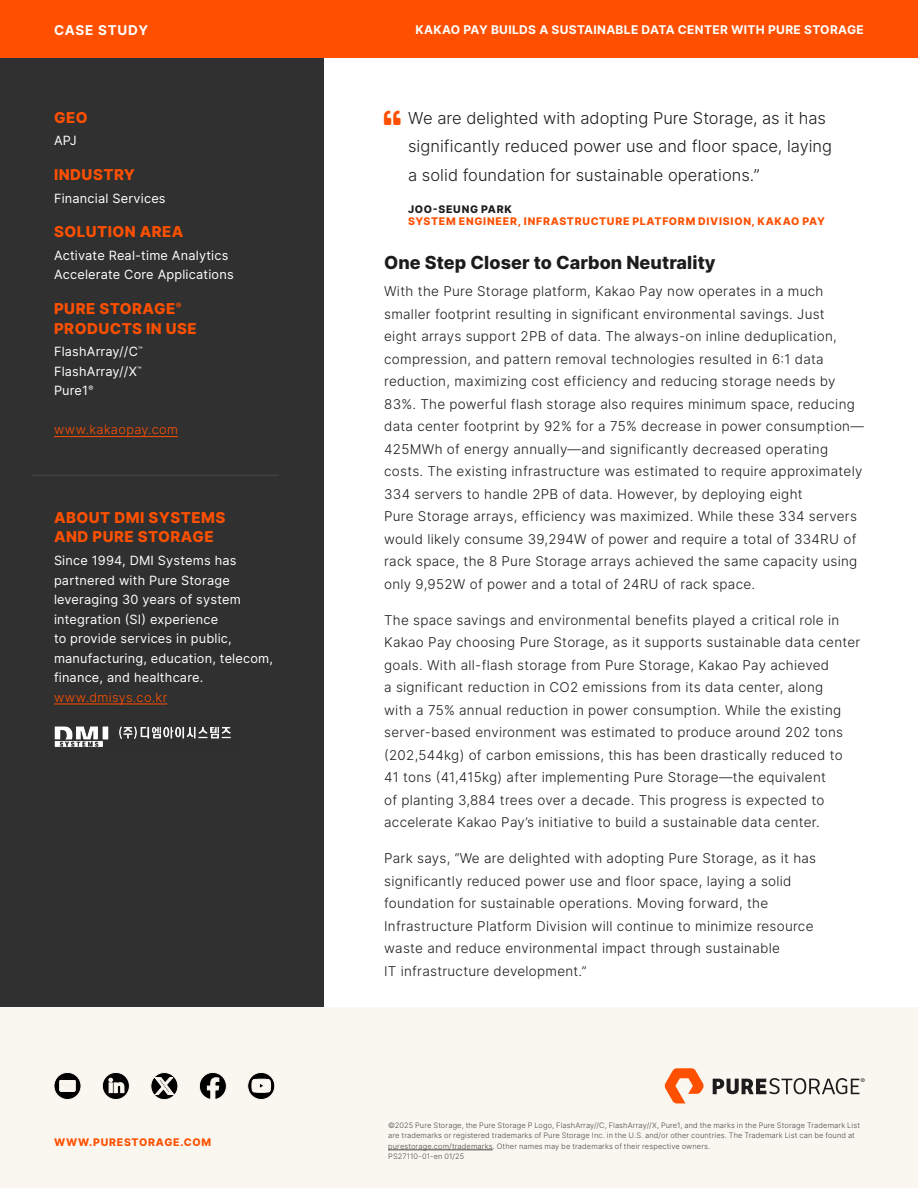
<style>
.page{position:relative;width:918px;height:1188px;background:#fff}
.page>*{position:absolute;margin:0;border:0;box-sizing:border-box;transform-origin:0 0}
.p_header-1{font:800 18px "Inter";letter-spacing:.005em;color:#1c1c1c}
.t1{font:300 16.5px/28.5px "Inter";color:#1c1c1c}
.p_sidebar-header-last-page{font:800 15px/19.5px "Inter";letter-spacing:.03em;color:#fe5000}
.p_sidebar-header-partner-last-page{font:800 15px/19.5px "Inter";letter-spacing:.03em;color:#fe5000}
.p_body{font:300 13.5px/22.5px "Inter";letter-spacing:.02em;color:#1c1c1c}
.t2{font:700 13.5px "Inter";letter-spacing:.06em;color:#fff}
.p_sidebar-body-last-page{font:12.75px/19.5px "Inter";letter-spacing:.015em;color:#fff}
.p_sidebar-body-last-page-2{font:300 12.75px "Inter";letter-spacing:.03em;color:#fe5000}
.t3{font:700 12px "Inter";letter-spacing:.025em;color:#fff}
.p_quote_attribute{font:800 10.5px/12px "Inter";letter-spacing:.07em;color:#fe5000}
.t4{font:300 7.5px/10.5px "Inter";letter-spacing:.015em;color:#474747}
.s1{font-weight:300;color:#fe5000}
.s2{color:#1c1c1c}
</style>
<div class="page">
<div style="left:0;top:52px;width:324px;height:961px;background:#303031"></div>
<div style="left:0;top:1008px;width:918px;height:180px;background:#faf7f1"></div>
<div style="left:0;top:0;width:918px;height:57px;background:#fe5000"></div>
<svg style="left:151px;top:1072px;width:27px;height:28px"></svg>
<svg style="left:54px;top:1072px;width:27px;height:28px"></svg>
<svg style="left:248px;top:1072px;width:27px;height:28px"></svg>
<svg style="left:102px;top:1072px;width:27px;height:28px"></svg>
<svg style="left:199px;top:1072px;width:27px;height:28px"></svg>
<svg style="left:665px;top:1068px;width:39px;height:35px"></svg>
<svg style="left:713px;top:1078px;width:152px;height:16px"></svg>
<hr style="left:388px;top:1150px;width:105px;height:1px;background:#474747">
<hr style="left:54px;top:436px;width:124px;height:1px;background:#fe5000">
<hr style="left:31px;top:475px;width:248px;height:1px;background:#474747">
<hr style="left:54px;top:704px;width:113px;height:1px;background:#fe5000">
<img style="left:54px;top:726px;width:177px;height:21px">
<p class="t2" style="left:54px;top:20px;width:96px">CASE STUDY</p>
<p class="p_sidebar-header-last-page" style="left:54px;top:107px;width:35px">GEO</p>
<p class="p_sidebar-body-last-page" style="left:54px;top:131px;width:24px">APJ</p>
<p class="p_sidebar-header-last-page" style="left:54px;top:164px;width:83px">INDUSTRY</p>
<p class="p_sidebar-body-last-page" style="left:54px;top:188px;width:113px">Financial Services</p>
<p class="p_sidebar-header-last-page" style="left:54px;top:222px;width:131px">SOLUTION AREA</p>
<p class="p_sidebar-body-last-page" style="left:54px;top:245px;width:176px">Activate Real-time Analytics</p>
<p class="p_sidebar-body-last-page" style="left:54px;top:265px;width:181px">Accelerate Core Applications</p>
<p class="p_sidebar-header-last-page" style="left:54px;top:299px;width:144px">PURE STORAGE<sup>®<br></sup>PRODUCTS IN USE</p>
<p class="p_sidebar-body-last-page" style="left:54px;top:342px;width:90px">FlashArray//C<sup>™</sup></p>
<p class="p_sidebar-body-last-page" style="left:54px;top:361px;width:89px">FlashArray//X<sup>™</sup></p>
<p class="p_sidebar-body-last-page" style="left:54px;top:381px;width:41px">Pure1<sup>®</sup></p>
<p class="p_sidebar-body-last-page-2" style="left:54px;top:421px;width:126px">www.kakaopay.com</p>
<p class="p_sidebar-header-partner-last-page" style="left:54px;top:507px;width:173px">ABOUT DMI SYSTEMS<br>AND PURE STORAGE</p>
<p class="p_sidebar-body-last-page" style="left:54px;top:551px;width:221px">Since 1994, DMI Systems has partnered with Pure Storage leveraging 30 years of system integration (SI) experience<br>to provide services in public, manufacturing, education, telecom, finance, and healthcare. <span class="s1">www.dmisys.co.kr</span></p>
<p class="p_quote_attribute" style="left:54px;top:1136px;width:159px">WWW.PURESTORAGE.COM</p>
<p class="t3" style="left:416px;top:21px;width:450px">KAKAO PAY BUILDS A SUSTAINABLE DATA CENTER WITH PURE STORAGE</p>
<p class="t1" style="left:408px;top:104px;width:425px">We are delighted with adopting Pure Storage, as it has significantly reduced power use and floor space, laying a solid foundation for sustainable operations.”</p>
<p class="p_quote_attribute" style="left:408px;top:203px;width:418px"><span class="s2">JOO-SEUNG PARK<br></span>SYSTEM ENGINEER, INFRASTRUCTURE PLATFORM DIVISION, KAKAO PAY</p>
<p class="p_header-1" style="left:384px;top:250px;width:333px">One Step Closer to Carbon Neutrality</p>
<p class="p_body" style="left:384px;top:280px;width:481px">With the Pure Storage platform, Kakao Pay now operates in a much smaller footprint resulting in significant environmental savings. Just<br>eight arrays support 2PB of data. The always-on inline deduplication, compression, and pattern removal technologies resulted in 6:1 data reduction, maximizing cost efficiency and reducing storage needs by 83%. The powerful flash storage also requires minimum space, reducing data center footprint by 92% for a 75% decrease in power consumption— 425MWh of energy annually—and significantly decreased operating costs. The existing infrastructure was estimated to require approximately 334 servers to handle 2PB of data. However, by deploying eight<br>Pure Storage arrays, efficiency was maximized. While these 334 servers would likely consume 39,294W of power and require a total of 334RU of rack space, the 8 Pure Storage arrays achieved the same capacity using only 9,952W of power and a total of 24RU of rack space.</p>
<p class="p_body" style="left:384px;top:608px;width:478px">The space savings and environmental benefits played a critical role in Kakao Pay choosing Pure Storage, as it supports sustainable data center goals. With all-flash storage from Pure Storage, Kakao Pay achieved<br>a significant reduction in CO2 emissions from its data center, along<br>with a 75% annual reduction in power consumption. While the existing server-based environment was estimated to produce around 202 tons (202,544kg) of carbon emissions, this has been drastically reduced to 41 tons (41,415kg) after implementing Pure Storage—the equivalent<br>of planting 3,884 trees over a decade. This progress is expected to accelerate Kakao Pay’s initiative to build a sustainable data center.</p>
<p class="p_body" style="left:384px;top:847px;width:434px">Park says, “We are delighted with adopting Pure Storage, as it has significantly reduced power use and floor space, laying a solid foundation for sustainable operations. Moving forward, the Infrastructure Platform Division will continue to minimize resource waste and reduce environmental impact through sustainable<br>IT infrastructure development.”</p>
<p class="t4" style="left:388px;top:1120px;width:473px">©2025 Pure Storage, the Pure Storage P Logo, FlashArray//C, FlashArray//X, Pure1, and the marks in the Pure Storage Trademark List are trademarks or registered trademarks of Pure Storage Inc. in the U.S. and/or other countries. The Trademark List can be found at purestorage.com/trademarks. Other names may be trademarks of their respective owners.<br>PS27110-01-en 01/25</p>
</div>
